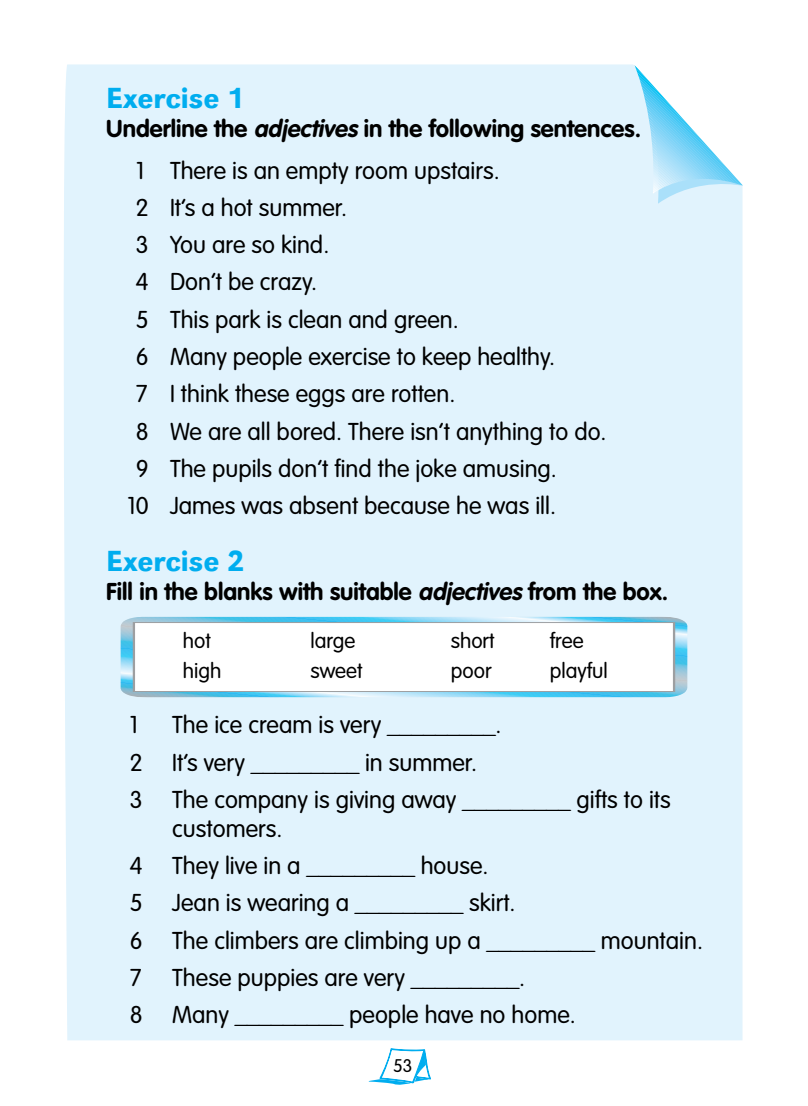
<style>
.page{position:relative;width:808px;height:1106px;background:#fff}
.page>*{position:absolute;margin:0;border:0;box-sizing:border-box;transform-origin:0 0}
.t1{font:500 30px "URW Grotesk T";color:#00adef}
.t2{font:300 24px/37.2px "VAG Rounded";color:#000}
.t3{font:700 24px/41.5px "VAG Rounded";color:#000}
.t4{font:300 21px "VAG Rounded";color:#000}
.t5{font:300 18px "VAG Rounded";color:#000}
.s1{font-style:italic}
.s2{font-weight:300}
</style>
<div class="page">
<svg style="left:369px;top:1048px;width:61px;height:36px"></svg>
<div style="left:64px;top:64px;width:678px;height:976px;background:#e1f3fd"></div>
<svg style="left:634px;top:65px;width:109px;height:139px"></svg>
<svg style="left:121px;top:617px;width:566px;height:80px;background:#7dcfec"></svg>
<div style="left:134px;top:622px;width:540px;height:69px;background:#fff"></div>
<div style="left:133px;top:622px;width:542px;height:70px;border:1px solid #9d9fa1"></div>
<p class="t1" style="left:106px;top:81px;width:140px">Exercise 1</p>
<p class="t3" style="left:136px;top:107px;width:507px;text-indent:-30px">Underline the <span class="s1">adjectives</span> in the following sentences.<br><span class="s2">1 There is an empty room upstairs.</span></p>
<p class="t2" style="left:136px;top:189px;width:213px">2 It’s a hot summer.</p>
<p class="t2" style="left:136px;top:226px;width:195px">3 You are so kind.</p>
<p class="t2" style="left:136px;top:263px;width:183px">4 Don’t be crazy.</p>
<p class="t2" style="left:136px;top:300px;width:324px">5 This park is clean and green.</p>
<p class="t2" style="left:136px;top:338px;width:421px">6 Many people exercise to keep healthy.</p>
<p class="t2" style="left:136px;top:375px;width:321px">7 I think these eggs are rotten.</p>
<p class="t2" style="left:136px;top:412px;width:472px">8 We are all bored. There isn’t anything to do.</p>
<p class="t2" style="left:136px;top:450px;width:422px">9 The pupils don’t find the joke amusing.</p>
<p class="t2" style="left:128px;top:487px;width:430px">10 James was absent because he was ill.</p>
<p class="t1" style="left:106px;top:544px;width:140px">Exercise 2</p>
<p class="t3" style="left:106px;top:571px;width:564px">Fill in the blanks with suitable <span class="s1">adjectives</span> from the box.</p>
<p class="t4" style="left:183px;top:629px;width:30px">hot</p>
<p class="t4" style="left:310px;top:629px;width:47px">large</p>
<p class="t4" style="left:451px;top:629px;width:45px">short</p>
<p class="t4" style="left:550px;top:629px;width:35px">free</p>
<p class="t4" style="left:183px;top:658px;width:40px">high</p>
<p class="t4" style="left:310px;top:658px;width:54px">sweet</p>
<p class="t4" style="left:451px;top:658px;width:42px">poor</p>
<p class="t4" style="left:550px;top:658px;width:59px">playful</p>
<p class="t2" style="left:130px;top:706px;width:10px">1</p>
<p class="t2" style="left:130px;top:706px;width:543px;text-indent:43px">The ice cream is very _________.<br>2 It’s very _________ in summer.<br>3 The company is giving away _________ gifts to its</p>
<p class="t2" style="left:130px;top:809px;width:575px;text-indent:43px">customers.<br>4 They live in a _________ house.<br>5 Jean is wearing a _________ skirt.<br>6 The climbers are climbing up a _________ mountain.<br>7</p>
<p class="t2" style="left:130px;top:958px;width:448px;text-align:center">These puppies are very _________.<br>8 Many _________ people have no home.</p>
<p class="t5" style="left:393px;top:1055px;width:21px">53</p>
</div>
